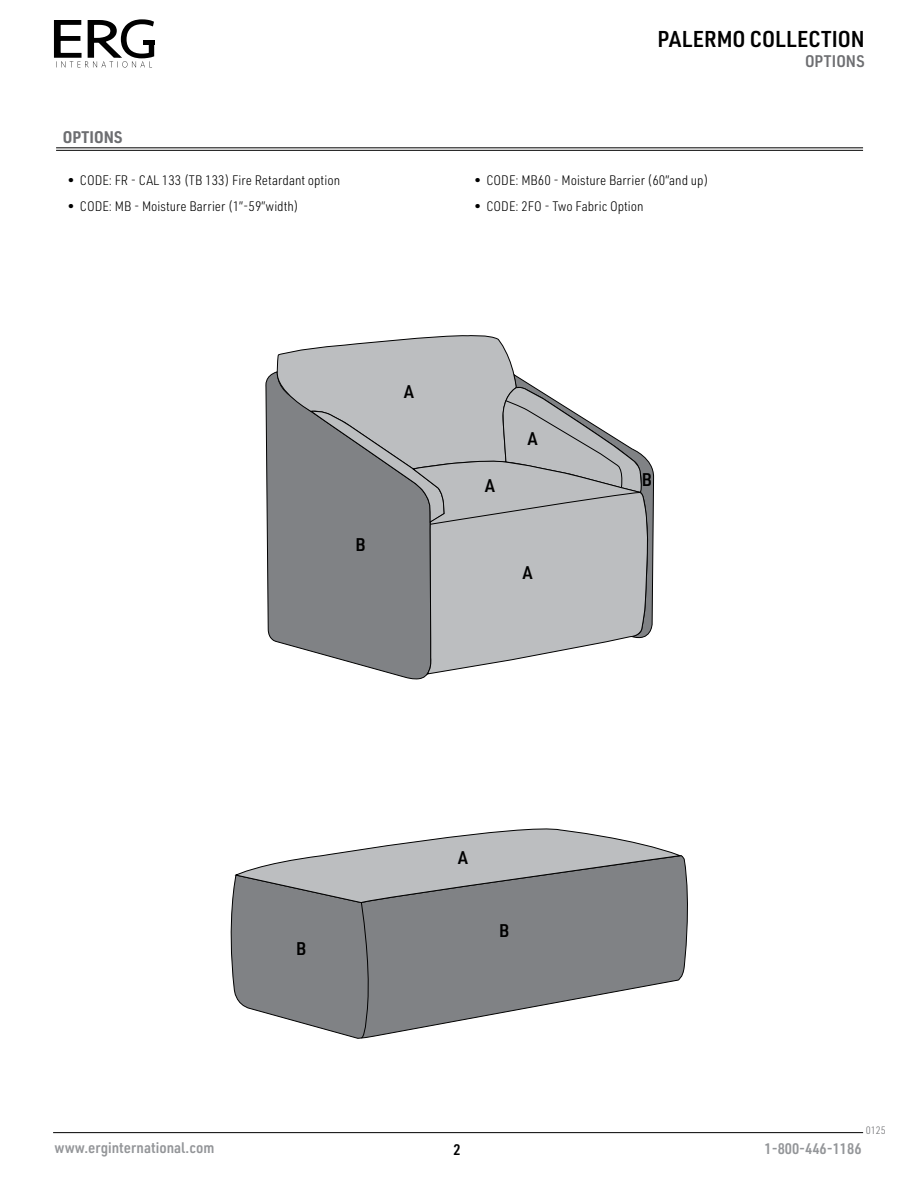
<style>
.page{position:relative;width:918px;height:1188px;background:#fff}
.page>*{position:absolute;margin:0;border:0;box-sizing:border-box;transform-origin:0 0}
.t1{font:600 22.5px "URWDIN Semi Cond";letter-spacing:.005em;color:#000}
.t2{font:600 18px "URWDIN Semi Cond";color:#000}
.t3{font:700 16.5px "URWDIN Semi Cond";color:#6d6e71}
.t4{font:600 16.5px "URWDIN Semi Cond";letter-spacing:.01em;color:#6d6e71}
.t5{font:600 15px "URWDIN Semi Cond";color:#939598}
.t6{font:600 15px "URWDIN Semi Cond";color:#000}
.t7{font:300 13.5px "URWDIN Semi Cond";color:#000}
.t8{font:300 10.5px "URWDIN Semi Cond";color:#6d6e71}
</style>
<div class="page">
<hr style="left:56px;top:148px;width:807px;height:1px;background:#000">
<hr style="left:56px;top:150px;width:807px;height:1px;background:#000">
<svg style="left:230px;top:855px;width:458px;height:140px"></svg>
<svg style="left:235px;top:828px;width:446px;height:211px"></svg>
<svg style="left:265px;top:371px;width:162px;height:309px"></svg>
<svg style="left:412px;top:642px;width:196px;height:33px"></svg>
<svg style="left:276px;top:335px;width:378px;height:307px;background:#aeb0b2"></svg>
<hr style="left:53px;top:1132px;width:810px;height:1px;background:#000">
<svg style="left:53px;top:19px;width:102px;height:48px"></svg>
<div style="left:143px;top:40px;width:11px;height:5px;background:#000"></div>
<p class="t3" style="left:63px;top:126px;width:61px">OPTIONS</p>
<p class="t7" style="left:68px;top:172px;width:274px">• CODE: FR - CAL 133 (TB 133) Fire Retardant option</p>
<p class="t7" style="left:68px;top:198px;width:232px">• CODE: MB - Moisture Barrier (1”-59”width)</p>
<h1 class="t1" style="left:658px;top:24px;width:209px">PALERMO COLLECTION</h1>
<p class="t4" style="left:805px;top:50px;width:61px">OPTIONS</p>
<p class="t7" style="left:474px;top:172px;width:235px">• CODE: MB60 - Moisture Barrier (60”and up)</p>
<p class="t7" style="left:474px;top:198px;width:171px">• CODE: 2FO - Two Fabric Option</p>
<h2 class="t2" style="left:404px;top:380px;width:11px">A</h2>
<h2 class="t2" style="left:356px;top:532px;width:12px">B</h2>
<h2 class="t2" style="left:485px;top:474px;width:11px">A</h2>
<h2 class="t2" style="left:528px;top:427px;width:11px">A</h2>
<h2 class="t2" style="left:523px;top:560px;width:11px">A</h2>
<h2 class="t2" style="left:642px;top:467px;width:12px">B</h2>
<h2 class="t2" style="left:296px;top:936px;width:12px">B</h2>
<h2 class="t2" style="left:458px;top:845px;width:11px">A</h2>
<h2 class="t2" style="left:499px;top:918px;width:12px">B</h2>
<p class="t8" style="left:866px;top:1124px;width:22px">0125</p>
<p class="t5" style="left:55px;top:1138px;width:161px">www.erginternational.com</p>
<p class="t5" style="left:765px;top:1138px;width:99px">1-800-446-1186</p>
<p class="t6" style="left:453px;top:1140px;width:9px">2</p>
</div>
